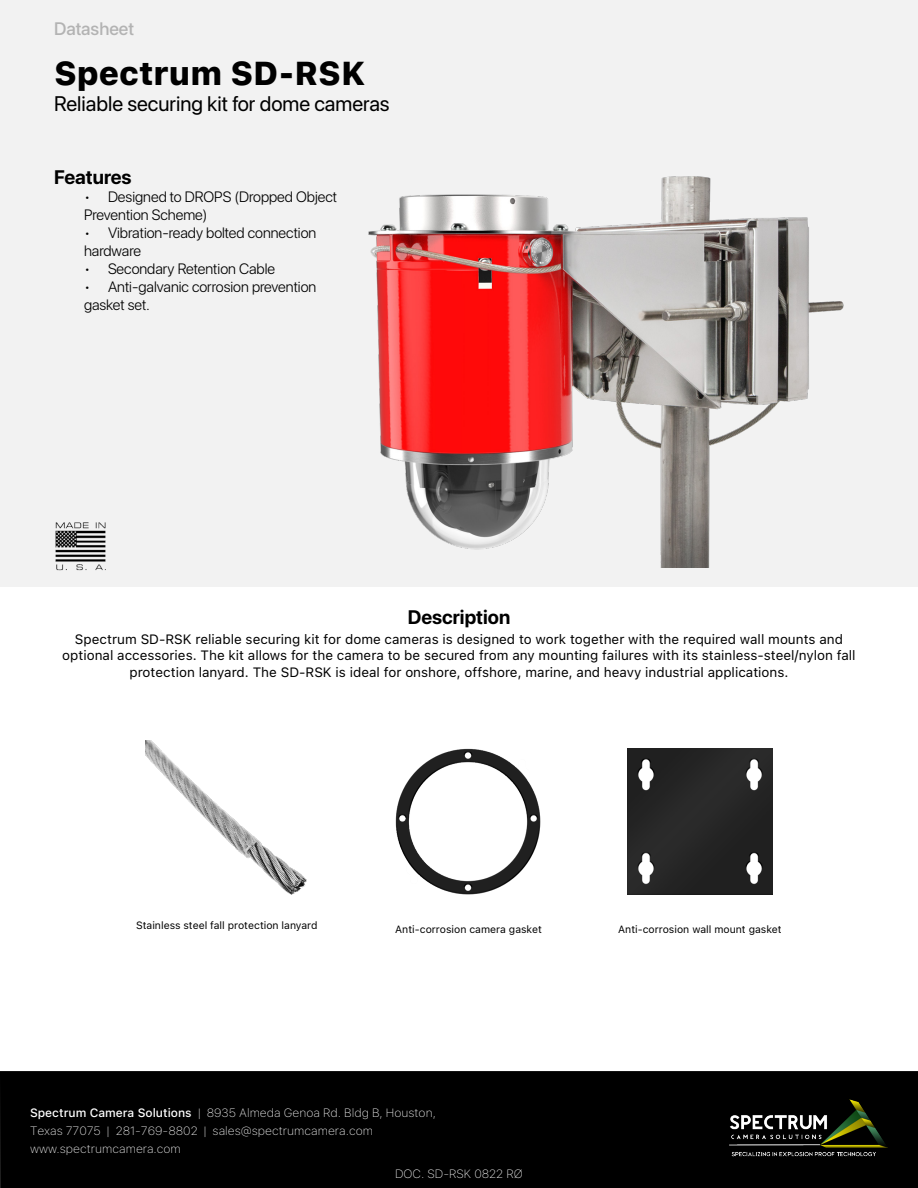
<style>
.page{position:relative;width:918px;height:1188px;background:#fff}
.page>*{position:absolute;margin:0;border:0;box-sizing:border-box;transform-origin:0 0}
.t1{font:800 33px "SF Pro Text";color:#000}
.t2{font:21px "SF Pro Display";color:#000}
.t3{font:700 19.5px "SF Pro Display";color:#000}
.t4{font:18px "SF Pro";color:#b3b3b3}
.t5{font:300 15px/18px "SF Pro Display";color:#000}
.t6{font:13.5px/16.2px "SF Pro Text";color:#000;text-align:center}
.t7{font:100 12px/18px "SF Pro Text";color:#fff}
.t8{font:10.5px "SF Pro Text";color:#000}
.s1{font-weight:500}
</style>
<div class="page">
<div style="left:0;top:0;width:918px;height:586px;background:#f2f2f2"></div>
<div style="left:0;top:1071px;width:918px;height:117px;background:#000"></div>
<img style="left:729px;top:1099px;width:159px;height:58px">
<img style="left:55px;top:522px;width:51px;height:49px">
<img style="left:368px;top:176px;width:476px;height:392px">
<div style="left:627px;top:749px;width:146px;height:145px;background:#252525"></div>
<img style="left:395px;top:749px;width:146px;height:145px">
<img style="left:146px;top:740px;width:161px;height:155px">
<p class="t4" style="left:54px;top:18px;width:82px">Datasheet</p>
<p class="t1" style="left:54px;top:55px;width:313px">Spectrum SD-RSK</p>
<p class="t2" style="left:54px;top:91px;width:337px">Reliable securing kit for dome cameras</p>
<p class="t3" style="left:54px;top:165px;width:79px">Features</p>
<p class="t5" style="left:84px;top:187px;width:255px">• Designed to DROPS (Dropped Object<br>Prevention Scheme)</p>
<p class="t5" style="left:84px;top:223px;width:234px">• Vibration-ready bolted connection hardware</p>
<p class="t5" style="left:84px;top:259px;width:193px">• Secondary Retention Cable</p>
<p class="t5" style="left:84px;top:277px;width:234px">• Anti-galvanic corrosion prevention gasket set.</p>
<p class="t3" style="left:408px;top:605px;width:104px">Description</p>
<p class="t6" style="left:62px;top:632px;width:795px">Spectrum SD-RSK reliable securing kit for dome cameras is designed to work together with the required wall mounts and optional accessories. The kit allows for the camera to be secured from any mounting failures with its stainless-steel/nylon fall protection lanyard. The SD-RSK is ideal for onshore, offshore, marine, and heavy industrial applications.</p>
<p class="t8" style="left:136px;top:919px;width:183px">Stainless steel fall protection lanyard</p>
<p class="t8" style="left:395px;top:924px;width:148px">Anti-corrosion camera gasket</p>
<p class="t8" style="left:618px;top:924px;width:165px">Anti-corrosion wall mount gasket</p>
<p class="t7" style="left:30px;top:1104px;width:408px"><span class="s1">Spectrum Camera Solutions</span> | 8935 Almeda Genoa Rd. Bldg B, Houston,<br>Texas 77075 | 281-769-8802 | sales@spectrumcamera.com</p>
<p class="t7" style="left:30px;top:1140px;width:152px">www.spectrumcamera.com</p>
<p class="t7" style="left:395px;top:1165px;width:129px">DOC. SD-RSK 0822 RØ</p>
</div>
